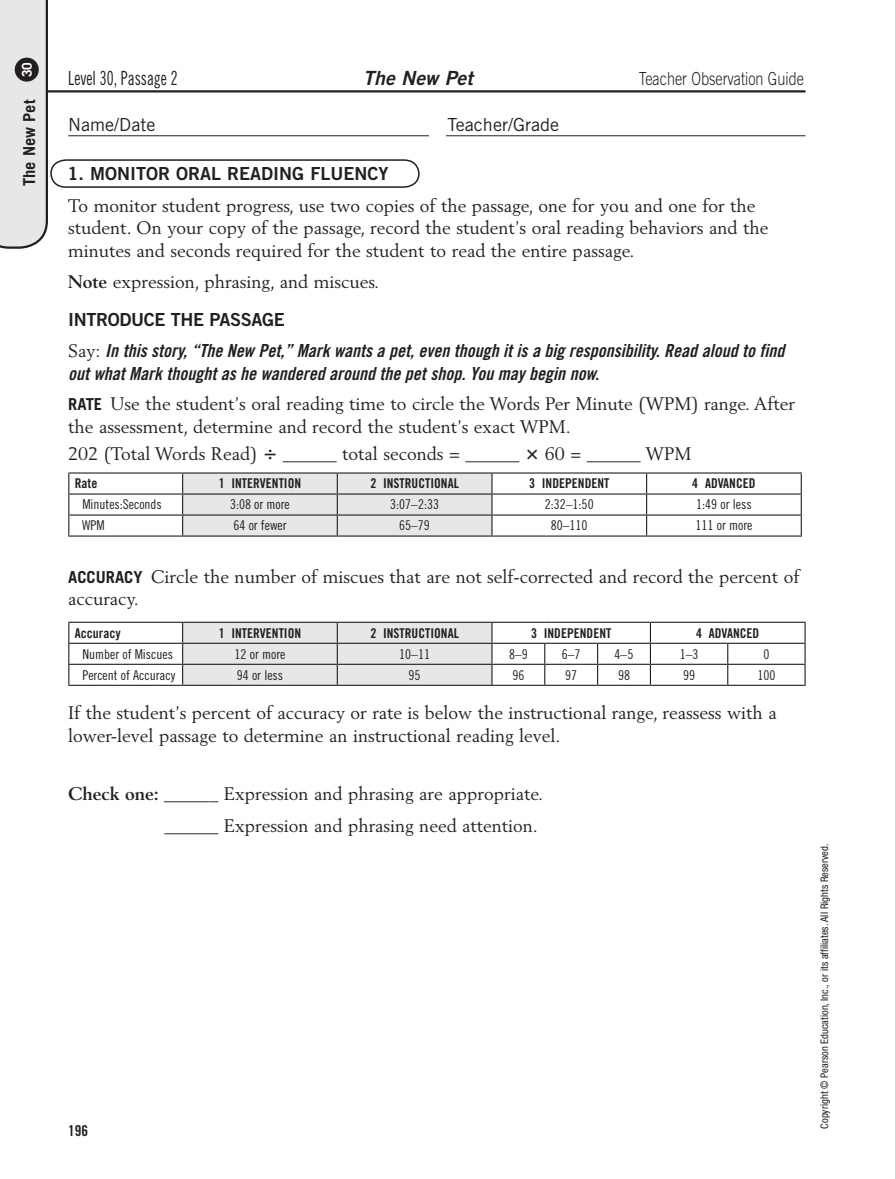
<style>
.page{position:relative;width:895px;height:1179px;background:#fff}
.page>*{position:absolute;margin:0;border:0;box-sizing:border-box;transform-origin:0 0}
.t1{font:19.5px "Trade Gothic LT Std Cn 18";color:#231f20;scale:.8 1}
.t2{font:19.5px "Trade Gothic LT Std Bd 2 Obl";color:#231f20}
.t3{font:18px/22.5px "Berling LT Std";color:#231f20}
.t4{font:18px/22.5px "Trade Gothic LT Std Bd Cn 20 Obl";color:#231f20}
.t5{font:18px "Trade Gothic LT Std Bd 2";color:#231f20}
.t6{font:300 18px "Trade Gothic LT Std";color:#231f20;scale:.8 1}
.t7{font:18px "Trade Gothic LT Std";color:#231f20}
.t8{font:18px "Trade Gothic LT Std Bd 2";letter-spacing:-.02em;color:#231f20}
.t9{font:700 16.5px "Trade Gothic LT Std";color:#231f20}
.t10{font:15px "Trade Gothic LT Std Bd Cn 20";color:#231f20}
.t11{font:13.5px "Trade Gothic LT Std Cn 18";color:#231f20}
.t12{font:13.5px "Trade Gothic LT Std Bd Cn 20";color:#231f20}
.t13{font:700 13.5px "Trade Gothic LT Std";color:#fff}
.t14{font:condensed 10.5px "Helvetica Neue LT Std";color:#231f20}
.s1{font-weight:700}
.s2{font-family:"Berling LT Std"}
.s3{font-family:"Trade Gothic LT Std";font-weight:700;font-size:16.5px}
.s4{font-family:"Mathematical Pi Four"}
</style>
<div class="page">
<hr style="left:46px;top:90px;width:759px;height:2px;background:#231f20">
<hr style="left:68px;top:135px;width:737px;height:1px;background:#231f20">
<svg style="left:69px;top:473px;width:731px;height:62px"></svg>
<hr style="left:645px;top:494px;width:2px;height:20px;background:#231f20">
<hr style="left:68px;top:514px;width:114px;height:1px;background:#231f20">
<hr style="left:491px;top:514px;width:155px;height:1px;background:#231f20">
<hr style="left:646px;top:514px;width:155px;height:1px;background:#231f20">
<hr style="left:645px;top:515px;width:2px;height:20px;background:#231f20">
<hr style="left:68px;top:535px;width:114px;height:1px;background:#231f20">
<hr style="left:491px;top:535px;width:155px;height:1px;background:#231f20">
<hr style="left:646px;top:535px;width:155px;height:1px;background:#231f20">
<hr style="left:68px;top:472px;width:114px;height:1px;background:#231f20">
<svg style="left:68px;top:473px;width:1px;height:62px"></svg>
<hr style="left:182px;top:472px;width:155px;height:1px;background:#231f20">
<hr style="left:337px;top:472px;width:154px;height:1px;background:#231f20">
<hr style="left:491px;top:472px;width:155px;height:1px;background:#231f20">
<svg style="left:182px;top:473px;width:310px;height:63px;background:#dbdcde"></svg>
<hr style="left:646px;top:472px;width:155px;height:1px;background:#231f20">
<hr style="left:645px;top:473px;width:2px;height:20px;background:#231f20">
<svg style="left:800px;top:473px;width:1px;height:62px"></svg>
<hr style="left:68px;top:493px;width:114px;height:1px;background:#231f20">
<hr style="left:182px;top:493px;width:155px;height:1px;background:#231f20">
<hr style="left:337px;top:493px;width:154px;height:1px;background:#231f20">
<hr style="left:491px;top:493px;width:155px;height:1px;background:#231f20">
<hr style="left:646px;top:493px;width:155px;height:1px;background:#231f20">
<svg style="left:69px;top:622px;width:735px;height:62px"></svg>
<hr style="left:596px;top:643px;width:2px;height:20px;background:#231f20">
<hr style="left:726px;top:643px;width:2px;height:20px;background:#231f20">
<hr style="left:68px;top:663px;width:114px;height:1px;background:#231f20">
<hr style="left:491px;top:663px;width:53px;height:1px;background:#231f20">
<hr style="left:544px;top:663px;width:53px;height:1px;background:#231f20">
<svg style="left:544px;top:643px;width:1px;height:41px"></svg>
<hr style="left:597px;top:663px;width:53px;height:1px;background:#231f20">
<hr style="left:596px;top:664px;width:2px;height:20px;background:#231f20">
<hr style="left:650px;top:663px;width:77px;height:1px;background:#231f20">
<hr style="left:727px;top:663px;width:78px;height:1px;background:#231f20">
<hr style="left:726px;top:664px;width:2px;height:20px;background:#231f20">
<hr style="left:68px;top:684px;width:114px;height:1px;background:#231f20">
<hr style="left:491px;top:684px;width:53px;height:1px;background:#231f20">
<hr style="left:544px;top:684px;width:53px;height:1px;background:#231f20">
<hr style="left:597px;top:684px;width:53px;height:1px;background:#231f20">
<hr style="left:650px;top:684px;width:77px;height:1px;background:#231f20">
<hr style="left:727px;top:684px;width:78px;height:1px;background:#231f20">
<hr style="left:68px;top:621px;width:114px;height:1px;background:#231f20">
<svg style="left:68px;top:622px;width:1px;height:62px"></svg>
<hr style="left:182px;top:621px;width:155px;height:1px;background:#231f20">
<hr style="left:337px;top:621px;width:154px;height:1px;background:#231f20">
<hr style="left:491px;top:621px;width:53px;height:1px;background:#231f20">
<svg style="left:182px;top:622px;width:310px;height:63px;background:#dadbdd"></svg>
<hr style="left:544px;top:621px;width:53px;height:1px;background:#231f20">
<hr style="left:597px;top:621px;width:53px;height:1px;background:#231f20">
<hr style="left:650px;top:621px;width:77px;height:1px;background:#231f20">
<svg style="left:649px;top:622px;width:1px;height:62px"></svg>
<hr style="left:727px;top:621px;width:78px;height:1px;background:#231f20">
<svg style="left:804px;top:622px;width:1px;height:62px"></svg>
<hr style="left:68px;top:642px;width:114px;height:1px;background:#231f20">
<hr style="left:182px;top:642px;width:155px;height:1px;background:#231f20">
<hr style="left:337px;top:642px;width:154px;height:1px;background:#231f20">
<hr style="left:491px;top:642px;width:53px;height:1px;background:#231f20">
<hr style="left:544px;top:642px;width:53px;height:1px;background:#231f20">
<hr style="left:597px;top:642px;width:53px;height:1px;background:#231f20">
<hr style="left:650px;top:642px;width:77px;height:1px;background:#231f20">
<hr style="left:727px;top:642px;width:78px;height:1px;background:#231f20">
<div style="left:429px;top:108px;width:16px;height:34px;background:#fff"></div>
<svg style="left:0;top:0;width:420px;height:249px"></svg>
<p class="t13" style="left:19px;top:77px;width:17px;rotate:-90deg">30</p>
<p class="t9" style="left:19px;top:186px;width:88px;rotate:-90deg">The New Pet</p>
<p class="t1" style="left:68px;top:66px;width:138px">Level 30, Passage 2</p>
<p class="t2" style="left:363px;top:66px;width:111px">The New Pet</p>
<p class="t6" style="left:638px;top:68px;width:208px">Teacher Observation Guide</p>
<p class="t7" style="left:68px;top:113px;width:88px">Name/Date</p>
<p class="t7" style="left:447px;top:113px;width:113px">Teacher/Grade</p>
<p class="t5" style="left:67px;top:162px;width:322px">1. MONITOR ORAL READING FLUENCY</p>
<p class="t3" style="left:68px;top:194px;width:701px">To monitor student progress, use two copies of the passage, one for you and one for the student. On your copy of the passage, record the student’s oral reading behaviors and the minutes and seconds required for the student to read the entire passage.</p>
<p class="t3" style="left:68px;top:270px;width:312px"><span class="s1">Note</span> expression, phrasing, and miscues.</p>
<p class="t8" style="left:68px;top:308px;width:218px">INTRODUCE THE PASSAGE</p>
<p class="t4" style="left:68px;top:340px;width:717px"><span class="s2">Say:</span> In this story, “The New Pet,” Mark wants a pet, even though it is a big responsibility. Read aloud to find out what Mark thought as he wandered around the pet shop. You may begin now.</p>
<p class="t3" style="left:68px;top:392px;width:728px"><span class="s3">RATE</span> Use the student’s oral reading time to circle the Words Per Minute (WPM) range. After the assessment, determine and record the student’s exact WPM.</p>
<p class="t3" style="left:68px;top:441px;width:624px">202 (Total Words Read) <span class="s4">4</span> ______ total seconds = ______ <span class="s4">3</span> 60 = ______ WPM</p>
<p class="t12" style="left:75px;top:475px;width:24px">Rate</p>
<p class="t12" style="left:218px;top:475px;width:84px">1 INTERVENTION</p>
<p class="t12" style="left:370px;top:475px;width:90px">2 INSTRUCTIONAL</p>
<p class="t12" style="left:529px;top:475px;width:82px">3 INDEPENDENT</p>
<p class="t12" style="left:692px;top:475px;width:65px">4 ADVANCED</p>
<p class="t11" style="left:82px;top:496px;width:81px">Minutes:Seconds</p>
<p class="t11" style="left:230px;top:496px;width:61px">3:08 or more</p>
<p class="t11" style="left:390px;top:496px;width:50px">3:07–2:33</p>
<p class="t11" style="left:544px;top:496px;width:50px">2:32–1:50</p>
<p class="t11" style="left:696px;top:496px;width:57px">1:49 or less</p>
<p class="t11" style="left:82px;top:517px;width:24px">WPM</p>
<p class="t11" style="left:233px;top:517px;width:55px">64 or fewer</p>
<p class="t11" style="left:399px;top:517px;width:32px">65–79</p>
<p class="t11" style="left:550px;top:517px;width:38px">80–110</p>
<p class="t11" style="left:695px;top:517px;width:58px">111 or more</p>
<p class="t3" style="left:68px;top:564px;width:732px"><span class="s3">ACCURACY</span> Circle the number of miscues that are not self-corrected and record the percent of accuracy.</p>
<p class="t12" style="left:75px;top:624px;width:47px">Accuracy</p>
<p class="t12" style="left:218px;top:624px;width:84px">1 INTERVENTION</p>
<p class="t12" style="left:370px;top:624px;width:90px">2 INSTRUCTIONAL</p>
<p class="t12" style="left:530px;top:624px;width:82px">3 INDEPENDENT</p>
<p class="t12" style="left:695px;top:624px;width:65px">4 ADVANCED</p>
<p class="t11" style="left:82px;top:645px;width:92px">Number of Miscues</p>
<p class="t11" style="left:234px;top:645px;width:52px">12 or more</p>
<p class="t11" style="left:399px;top:645px;width:32px">10–11</p>
<p class="t11" style="left:508px;top:645px;width:20px">8–9</p>
<p class="t11" style="left:561px;top:645px;width:20px">6–7</p>
<p class="t11" style="left:614px;top:645px;width:20px">4–5</p>
<p class="t11" style="left:679px;top:645px;width:20px">1–3</p>
<p class="t11" style="left:763px;top:645px;width:7px">0</p>
<p class="t11" style="left:82px;top:666px;width:94px">Percent of Accuracy</p>
<p class="t11" style="left:237px;top:666px;width:48px">94 or less</p>
<p class="t11" style="left:408px;top:666px;width:13px">95</p>
<p class="t11" style="left:512px;top:666px;width:13px">96</p>
<p class="t11" style="left:565px;top:666px;width:13px">97</p>
<p class="t11" style="left:617px;top:666px;width:13px">98</p>
<p class="t11" style="left:682px;top:666px;width:13px">99</p>
<p class="t11" style="left:757px;top:666px;width:19px">100</p>
<p class="t3" style="left:68px;top:701px;width:709px">If the student’s percent of accuracy or rate is below the instructional range, reassess with a lower-level passage to determine an instructional reading level.</p>
<p class="t3" style="left:68px;top:777px;width:476px;line-height:31.5px;text-align:right"><span class="s1">Check one:</span> ______ Expression and phrasing are appropriate. ______ Expression and phrasing need attention.</p>
<p class="t10" style="left:68px;top:1121px;width:21px">196</p>
<p class="t14" style="left:817px;top:1128px;width:286px;rotate:-90deg">Copyright © Pearson Education, Inc., or its affiliates. All Rights Reserved.</p>
</div>
